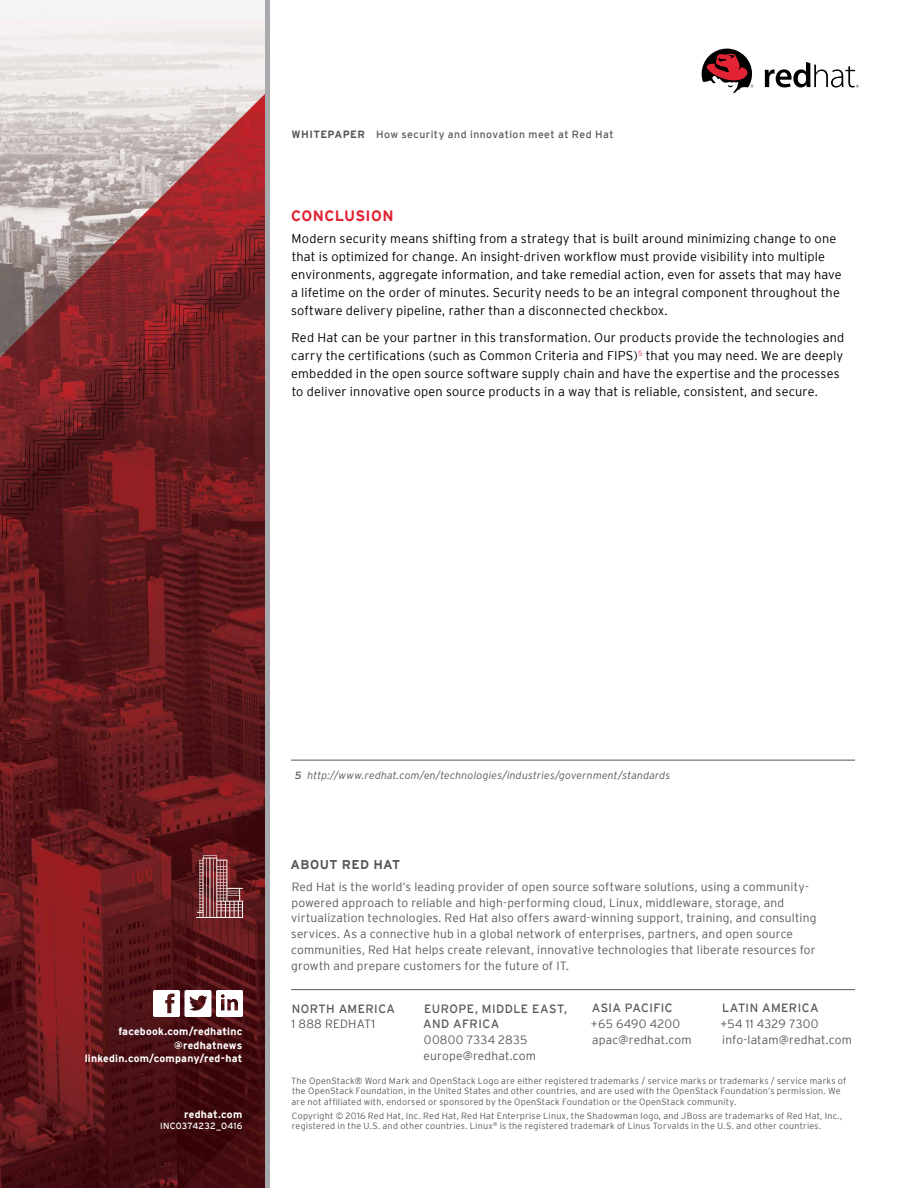
<style>
.page{position:relative;width:918px;height:1188px;background:#fff}
.page>*{position:absolute;margin:0;border:0;box-sizing:border-box;transform-origin:0 0}
.t1{font:700 15px "Interstate";letter-spacing:.02em;color:#e22434}
.t2{font:300 12.75px/18px "Interstate";letter-spacing:.01em;color:#000}
.t3{font:700 12.75px "Interstate";letter-spacing:.03em;color:#58595b}
.t4{font:300 12px/15.8px "Interstate";letter-spacing:.015em;color:#58595b}
.t5{font:12px/15.8px "Interstate";letter-spacing:.035em;color:#58595b}
.t6{font:700 10.5px/13.5px "Interstate";letter-spacing:.02em;color:#fff;text-align:right}
.t7{font:italic 300 10.5px "Interstate";letter-spacing:.015em;color:#58595b}
.t8{font:10.5px "Interstate";letter-spacing:.045em;color:#58595b}
.t9{font:300 9px/10.9px "Interstate";letter-spacing:.025em;color:#58595b}
.t10{font:9px "Interstate";letter-spacing:.02em;color:#fff}
.s1{font-weight:700}
.s2{font-weight:400}
</style>
<div class="page">
<img style="left:0;top:0;width:266px;height:1188px">
<svg style="left:153px;top:990px;width:90px;height:27px"></svg>
<svg style="left:196px;top:855px;width:47px;height:63px;background:#8a5052"></svg>
<hr style="left:291px;top:989px;width:564px;height:1px;background:#58595b">
<hr style="left:291px;top:760px;width:564px;height:1px;background:#58595b">
<svg style="left:765px;top:62px;width:94px;height:25px"></svg>
<svg style="left:702px;top:49px;width:51px;height:45px"></svg>
<hr style="left:266px;top:0;width:4px;height:1188px;background:#a7a9ac">
<p class="t8" style="left:292px;top:128px;width:324px"><span class="s1">WHITEPAPER</span> How security and innovation meet at Red Hat</p>
<p class="t1" style="left:291px;top:207px;width:104px">CONCLUSION</p>
<p class="t2" style="left:291px;top:229px;width:552px">Modern security means shifting from a strategy that is built around minimizing change to one that is optimized for change. An insight-driven workflow must provide visibility into multiple environments, aggregate information, and take remedial action, even for assets that may have a lifetime on the order of minutes. Security needs to be an integral component throughout the software delivery pipeline, rather than a disconnected checkbox.</p>
<p class="t2" style="left:291px;top:328px;width:555px">Red Hat can be your partner in this transformation. Our products provide the technologies and carry the certifications (such as Common Criteria and FIPS)<sup>5</sup> that you may need. We are deeply embedded in the open source software supply chain and have the expertise and the processes to deliver innovative open source products in a way that is reliable, consistent, and secure.</p>
<p class="t6" style="left:85px;top:1024px;width:159px">facebook.com/redhatinc @redhatnews linkedin.com/company/red-hat</p>
<p class="t6" style="left:184px;top:1107px;width:60px">redhat.com</p>
<p class="t10" style="left:160px;top:1121px;width:84px">INC0374232_0416</p>
<p class="t7" style="left:295px;top:769px;width:377px"><span class="s2">5</span> http://www.redhat.com/en/technologies/industries/government/standards</p>
<p class="t3" style="left:291px;top:857px;width:111px">ABOUT RED HAT</p>
<p class="t4" style="left:291px;top:879px;width:527px">Red Hat is the world’s leading provider of open source software solutions, using a community&shy;powered approach to reliable and high-performing cloud, Linux, middleware, storage, and virtualization technologies. Red Hat also offers award-winning support, training, and consulting services. As a connective hub in a global network of enterprises, partners, and open source communities, Red Hat helps create relevant, innovative technologies that liberate resources for growth and prepare customers for the future of IT.</p>
<p class="t5" style="left:423px;top:1000px;width:145px">EUROPE, MIDDLE EAST,<br>AND AFRICA</p>
<p class="t4" style="left:424px;top:1032px;width:114px">00800 7334 2835 europe@redhat.com</p>
<p class="t5" style="left:722px;top:1000px;width:98px">LATIN AMERICA</p>
<p class="t4" style="left:720px;top:1016px;width:133px">+54 11 4329 7300 info-latam@redhat.com</p>
<p class="t5" style="left:592px;top:1000px;width:83px">ASIA PACIFIC</p>
<p class="t4" style="left:591px;top:1016px;width:102px">+65 6490 4200 apac@redhat.com</p>
<p class="t5" style="left:292px;top:1000px;width:105px">NORTH AMERICA</p>
<p class="t4" style="left:292px;top:1016px;width:85px">1 888 REDHAT1</p>
<p class="t9" style="left:291px;top:1075px;width:557px">The OpenStack® Word Mark and OpenStack Logo are either registered trademarks / service marks or trademarks / service marks of the OpenStack Foundation, in the United States and other countries, and are used with the OpenStack Foundation’s permission. We are not affiliated with, endorsed or sponsored by the OpenStack Foundation or the OpenStack community.</p>
<p class="t9" style="left:292px;top:1110px;width:552px;line-height:10.5px">Copyright © 2016 Red Hat, Inc. Red Hat, Red Hat Enterprise Linux, the Shadowman logo, and JBoss are trademarks of Red Hat, Inc., registered in the U.S. and other countries. Linux<sup>®</sup> is the registered trademark of Linus Torvalds in the U.S. and other countries.</p>
</div>
